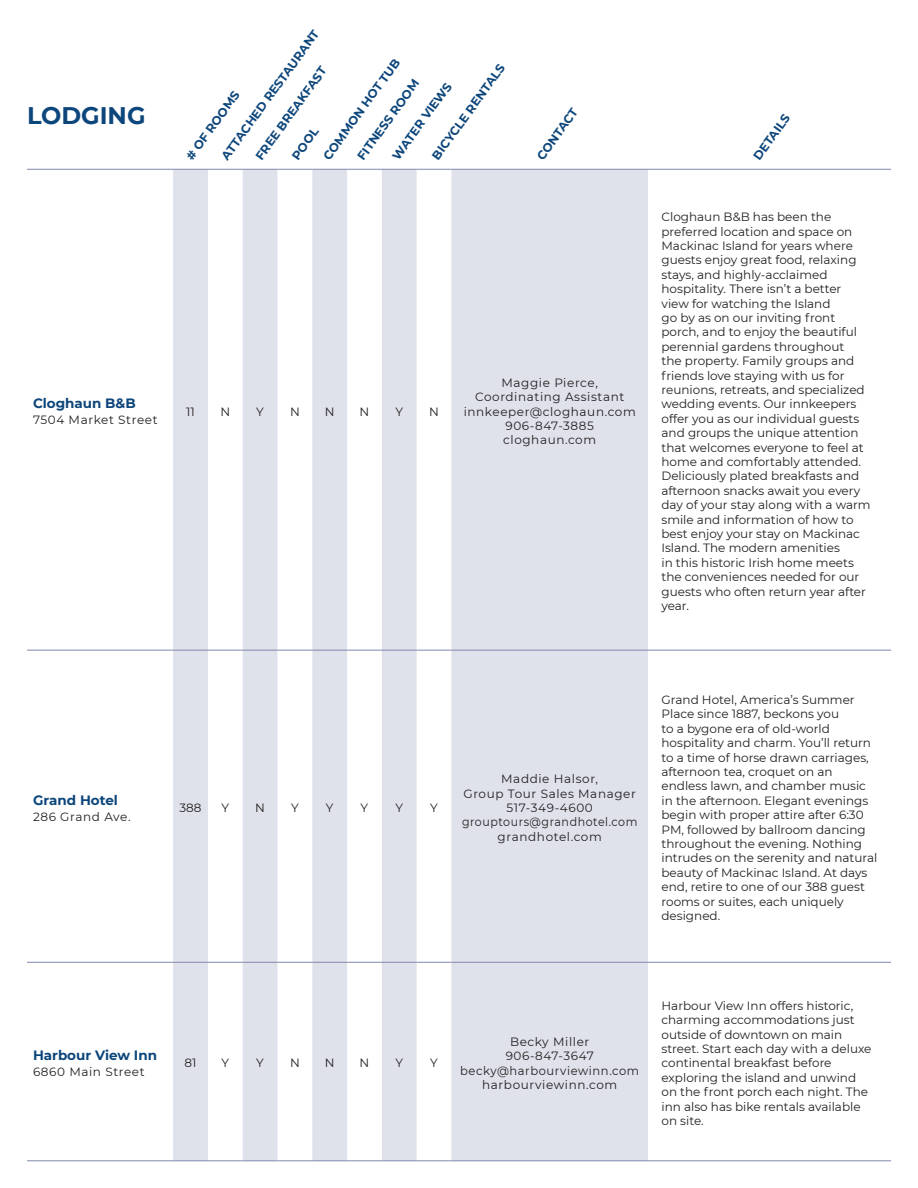
<style>
.page{position:relative;width:918px;height:1188px;background:#fff}
.page>*{position:absolute;margin:0;border:0;box-sizing:border-box;transform-origin:0 0}
.t1{font:700 24px "Montserrat";color:#0d467b}
.t2{font:700 13.5px "Montserrat";color:#0d467b}
.t3{font:12px/14.4px "Montserrat";color:#231f20}
.t4{font:12px/14.4px "Montserrat";letter-spacing:.05em;color:#231f20;text-align:center}
.t5{font:700 12px "Montserrat";color:#0d467b}
.t6{font:12px/14.4px "Montserrat";letter-spacing:.05em;color:#231f20;text-align:center;scale:.96 1}
.t7{font:12px/14.4px "Montserrat";letter-spacing:.05em;color:#231f20;text-align:center;scale:.92 1}
</style>
<div class="page">
<svg style="left:173px;top:170px;width:475px;height:991px;fill:#dfe1eb"></svg>
<hr style="left:27px;top:169px;width:146px;height:1px;background:#8189ad">
<hr style="left:173px;top:169px;width:35px;height:1px;background:#8189ad">
<hr style="left:208px;top:169px;width:35px;height:1px;background:#8189ad">
<hr style="left:243px;top:169px;width:34px;height:1px;background:#8189ad">
<hr style="left:277px;top:169px;width:35px;height:1px;background:#8189ad">
<hr style="left:312px;top:169px;width:35px;height:1px;background:#8189ad">
<hr style="left:347px;top:169px;width:35px;height:1px;background:#8189ad">
<hr style="left:382px;top:169px;width:35px;height:1px;background:#8189ad">
<hr style="left:417px;top:169px;width:34px;height:1px;background:#8189ad">
<hr style="left:451px;top:169px;width:197px;height:1px;background:#8189ad">
<hr style="left:648px;top:169px;width:243px;height:1px;background:#8189ad">
<hr style="left:27px;top:650px;width:146px;height:1px;background:#8189ad">
<hr style="left:173px;top:650px;width:35px;height:1px;background:#8189ad">
<hr style="left:208px;top:650px;width:35px;height:1px;background:#8189ad">
<hr style="left:243px;top:650px;width:34px;height:1px;background:#8189ad">
<hr style="left:277px;top:650px;width:35px;height:1px;background:#8189ad">
<hr style="left:312px;top:650px;width:35px;height:1px;background:#8189ad">
<hr style="left:347px;top:650px;width:35px;height:1px;background:#8189ad">
<hr style="left:382px;top:650px;width:35px;height:1px;background:#8189ad">
<hr style="left:417px;top:650px;width:34px;height:1px;background:#8189ad">
<hr style="left:451px;top:650px;width:197px;height:1px;background:#8189ad">
<hr style="left:648px;top:650px;width:243px;height:1px;background:#8189ad">
<hr style="left:27px;top:962px;width:146px;height:1px;background:#8189ad">
<hr style="left:173px;top:962px;width:35px;height:1px;background:#8189ad">
<hr style="left:208px;top:962px;width:35px;height:1px;background:#8189ad">
<hr style="left:243px;top:962px;width:34px;height:1px;background:#8189ad">
<hr style="left:277px;top:962px;width:35px;height:1px;background:#8189ad">
<hr style="left:312px;top:962px;width:35px;height:1px;background:#8189ad">
<hr style="left:347px;top:962px;width:35px;height:1px;background:#8189ad">
<hr style="left:382px;top:962px;width:35px;height:1px;background:#8189ad">
<hr style="left:417px;top:962px;width:34px;height:1px;background:#8189ad">
<hr style="left:451px;top:962px;width:197px;height:1px;background:#8189ad">
<hr style="left:648px;top:962px;width:243px;height:1px;background:#8189ad">
<hr style="left:27px;top:1161px;width:146px;height:1px;background:#8189ad">
<hr style="left:173px;top:1161px;width:35px;height:1px;background:#8189ad">
<hr style="left:208px;top:1161px;width:35px;height:1px;background:#8189ad">
<hr style="left:243px;top:1161px;width:34px;height:1px;background:#8189ad">
<hr style="left:277px;top:1161px;width:35px;height:1px;background:#8189ad">
<hr style="left:312px;top:1161px;width:35px;height:1px;background:#8189ad">
<hr style="left:347px;top:1161px;width:35px;height:1px;background:#8189ad">
<hr style="left:382px;top:1161px;width:35px;height:1px;background:#8189ad">
<hr style="left:417px;top:1161px;width:34px;height:1px;background:#8189ad">
<hr style="left:451px;top:1161px;width:197px;height:1px;background:#8189ad">
<hr style="left:648px;top:1161px;width:243px;height:1px;background:#8189ad">
<p class="t1" style="left:27px;top:98px;width:120px">LODGING</p>
<p class="t2" style="left:33px;top:394px;width:104px">Cloghaun B&amp;B</p>
<p class="t4" style="left:33px;top:412px;width:126px">7504 Market Street</p>
<p class="t5" style="left:217px;top:153px;width:159px;rotate:-54deg">ATTACHED RESTAURANT</p>
<p class="t5" style="left:319px;top:153px;width:123px;rotate:-54deg">COMMON HOT TUB</p>
<p class="t5" style="left:428px;top:153px;width:116px;rotate:-54deg">BICYCLE RENTALS</p>
<p class="t5" style="left:251px;top:153px;width:113px;rotate:-54deg">FREE BREAKFAST</p>
<p class="t5" style="left:353px;top:153px;width:98px;rotate:-54deg">FITNESS ROOM</p>
<p class="t5" style="left:388px;top:153px;width:94px;rotate:-54deg">WATER VIEWS</p>
<p class="t5" style="left:182px;top:153px;width:83px;rotate:-54deg"># OF ROOMS</p>
<p class="t5" style="left:288px;top:153px;width:38px;rotate:-54deg">POOL</p>
<p class="t5" style="left:533px;top:153px;width:62px;rotate:-54deg">CONTACT</p>
<p class="t5" style="left:749px;top:153px;width:54px;rotate:-54deg">DETAILS</p>
<p class="t3" style="left:186px;top:404px;width:10px">11</p>
<p class="t3" style="left:220px;top:404px;width:11px">N</p>
<p class="t3" style="left:256px;top:404px;width:9px">Y</p>
<p class="t3" style="left:290px;top:404px;width:11px">N</p>
<p class="t3" style="left:325px;top:404px;width:11px">N</p>
<p class="t3" style="left:360px;top:404px;width:11px">N</p>
<p class="t3" style="left:395px;top:404px;width:9px">Y</p>
<p class="t3" style="left:429px;top:404px;width:11px">N</p>
<p class="t4" style="left:475px;top:375px;width:151px">Maggie Pierce,<br>Coordinating Assistant</p>
<p class="t4" style="left:464px;top:404px;width:174px">innkeeper@cloghaun.com</p>
<p class="t4" style="left:505px;top:418px;width:90px">906-847-3885</p>
<p class="t4" style="left:503px;top:432px;width:94px">cloghaun.com</p>
<p class="t3" style="left:661px;top:209px;width:211px">Cloghaun B&amp;B has been the preferred location and space on<br>Mackinac Island for years where guests enjoy great food, relaxing stays, and highly-acclaimed hospitality. There isn’t a better view for watching the Island<br>go by as on our inviting front porch, and to enjoy the beautiful perennial gardens throughout<br>the property. Family groups and friends love staying with us for reunions, retreats, and specialized wedding events. Our innkeepers offer you as our individual guests and groups the unique attention that welcomes everyone to feel at home and comfortably attended.<br>Deliciously plated breakfasts and afternoon snacks await you every day of your stay along with a warm smile and information of how to best enjoy your stay on Mackinac<br>Island. The modern amenities<br>in this historic Irish home meets the conveniences needed for our guests who often return year after year.</p>
<p class="t2" style="left:33px;top:790px;width:87px">Grand Hotel</p>
<p class="t4" style="left:33px;top:809px;width:99px">286 Grand Ave.</p>
<p class="t3" style="left:179px;top:800px;width:24px">388</p>
<p class="t3" style="left:222px;top:800px;width:9px">Y</p>
<p class="t3" style="left:255px;top:800px;width:11px">N</p>
<p class="t3" style="left:291px;top:800px;width:9px">Y</p>
<p class="t3" style="left:326px;top:800px;width:9px">Y</p>
<p class="t3" style="left:361px;top:800px;width:9px">Y</p>
<p class="t3" style="left:395px;top:800px;width:9px">Y</p>
<p class="t3" style="left:430px;top:800px;width:9px">Y</p>
<p class="t4" style="left:464px;top:771px;width:174px">Maddie Halsor,<br>Group Tour Sales Manager</p>
<p class="t4" style="left:507px;top:800px;width:88px">517-349-4600</p>
<p class="t7" style="left:462px;top:815px;width:192px">grouptours@grandhotel.com grandhotel.com</p>
<p class="t3" style="left:662px;top:692px;width:217px">Grand Hotel, America’s Summer<br>Place since 1887, beckons you<br>to a bygone era of old-world hospitality and charm. You’ll return to a time of horse drawn carriages, afternoon tea, croquet on an endless lawn, and chamber music in the afternoon. Elegant evenings begin with proper attire after 6:30<br>PM, followed by ballroom dancing throughout the evening. Nothing intrudes on the serenity and natural beauty of Mackinac Island. At days end, retire to one of our 388 guest rooms or suites, each uniquely designed.</p>
<p class="t2" style="left:33px;top:1045px;width:126px">Harbour View Inn</p>
<p class="t4" style="left:33px;top:1064px;width:113px">6860 Main Street</p>
<p class="t3" style="left:185px;top:1055px;width:13px">81</p>
<p class="t3" style="left:222px;top:1055px;width:9px">Y</p>
<p class="t3" style="left:256px;top:1055px;width:9px">Y</p>
<p class="t3" style="left:290px;top:1055px;width:11px">N</p>
<p class="t3" style="left:325px;top:1055px;width:11px">N</p>
<p class="t3" style="left:360px;top:1055px;width:11px">N</p>
<p class="t3" style="left:395px;top:1055px;width:9px">Y</p>
<p class="t3" style="left:430px;top:1055px;width:9px">Y</p>
<p class="t4" style="left:510px;top:1034px;width:81px">Becky Miller</p>
<p class="t4" style="left:506px;top:1048px;width:90px">906-847-3647</p>
<p class="t6" style="left:460px;top:1063px;width:188px">becky@harbourviewinn.com harbourviewinn.com</p>
<p class="t3" style="left:662px;top:998px;width:212px">Harbour View Inn offers historic, charming accommodations just outside of downtown on main street. Start each day with a deluxe continental breakfast before exploring the island and unwind on the front porch each night. The inn also has bike rentals available on site.</p>
</div>
